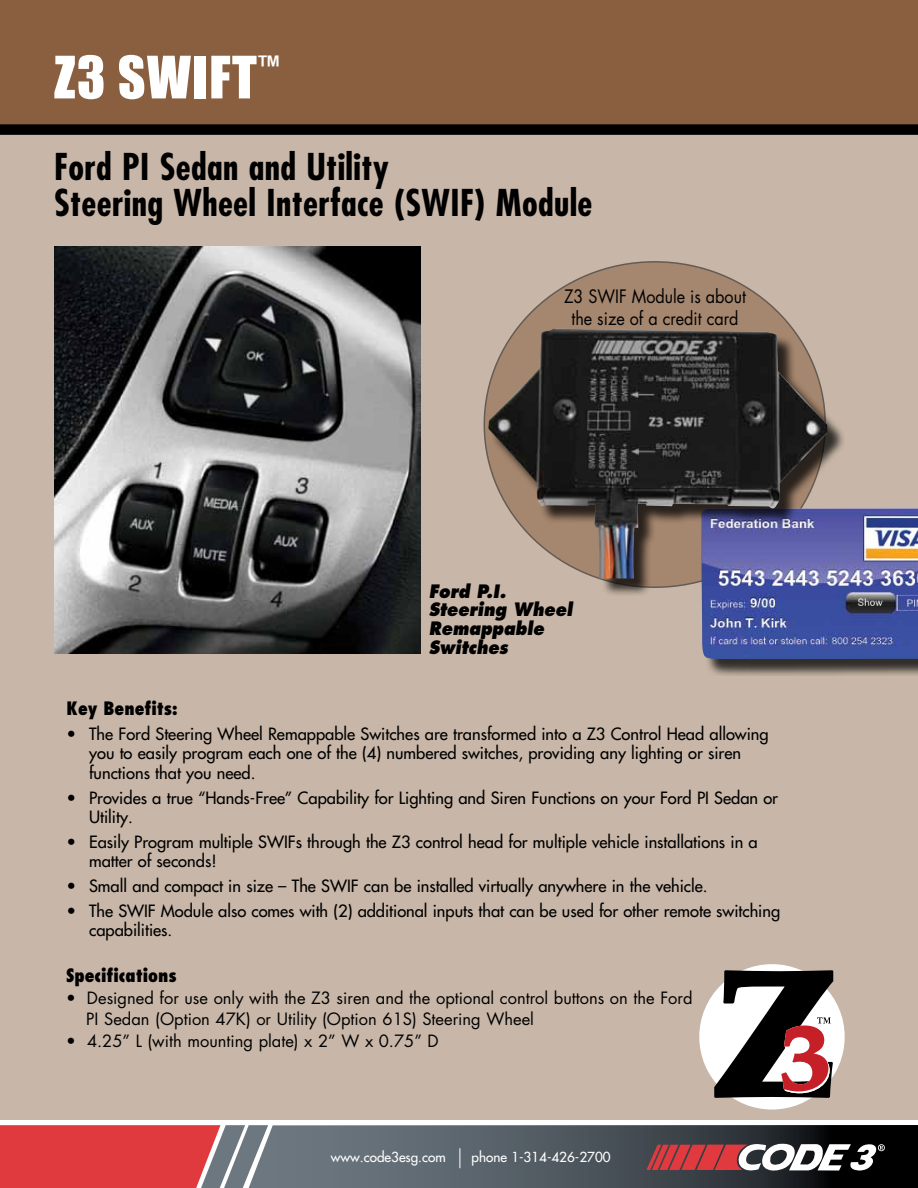
<style>
.page{position:relative;width:918px;height:1188px;background:#fff}
.page>*{position:absolute;margin:0;border:0;box-sizing:border-box;transform-origin:0 0}
.t1{font:54px "Impact";letter-spacing:.025em;color:#fff}
.t2{font:700 condensed 36px/36px "Futura LT";letter-spacing:.01em;color:#000}
.t3{font:18px/21.6px "Futura LT";color:#000;text-align:center;scale:.9 1}
.t4{font:italic 800 18px/18.8px "Futura LT";color:#000;scale:.9 1}
.t5{font:800 condensed 18px "Futura LT";color:#000}
.t6{font:16.5px/19.5px "Futura LT";color:#000}
.t7{font:16.5px/21px "Futura LT";color:#000}
.t8{font:13.5px "Futura LT";color:#fff}
.s1{font-style:inherit}
</style>
<div class="page">
<div style="left:0;top:0;width:918px;height:1143px;background:#c8b7a8"></div>
<div style="left:0;top:0;width:918px;height:131px;background:#8a5f40"></div>
<div style="left:0;top:1121px;width:918px;height:67px;background:#fff"></div>
<div style="left:0;top:124px;width:918px;height:11px;background:#000"></div>
<svg style="left:0;top:1125px;width:918px;height:63px;background:#795358"></svg>
<div style="left:484px;top:262px;width:341px;height:325px;background:#a5866e;border-radius:50%"></div>
<img style="left:54px;top:246px;width:366px;height:408px">
<div style="left:699px;top:964px;width:146px;height:146px;background:#fff;border-radius:50%"></div>
<svg style="left:714px;top:970px;width:119px;height:128px"></svg>
<div style="left:704px;top:510px;width:214px;height:165px;background:#000;opacity:.75"></div>
<img style="left:701px;top:508px;width:217px;height:152px">
<div style="left:491px;top:331px;width:355px;height:266px;background:#000;opacity:.75"></div>
<img style="left:488px;top:329px;width:340px;height:250px">
<h1 class="t1" style="left:54px;top:44px;width:227px">Z3 SWIFT<sup>™</sup></h1>
<h2 class="t2" style="left:54px;top:149px;width:540px">Ford PI Sedan and Utility<br>Steering Wheel Interface (SWIF) Module</h2>
<p class="t3" style="left:564px;top:286px;width:204px">Z3 SWIF Module is about the size of a credit card</p>
<p class="t4" style="left:429px;top:581px;width:161px">Ford P.I.<br>Steering Wheel<br>Remappable<br>Switches</p>
<p class="t5" style="left:67px;top:697px;width:113px">Key Benefits:</p>
<p class="t6" style="left:89px;top:724px;width:681px;text-indent:-23px"><span class="s1">•</span> The Ford Steering Wheel Remappable Switches are transformed into a Z3 Control Head allowing you to easily program each one of the (4) numbered switches, providing any lighting or siren functions that you need.</p>
<p class="t6" style="left:89px;top:788px;width:690px;text-indent:-23px"><span class="s1">•</span> Provides a true “Hands-Free” Capability for Lighting and Siren Functions on your Ford PI Sedan or<br>Utility.</p>
<p class="t6" style="left:89px;top:832px;width:670px;text-indent:-23px"><span class="s1">•</span> Easily Program multiple SWIFs through the Z3 control head for multiple vehicle installations in a matter of seconds!</p>
<p class="t6" style="left:67px;top:876px;width:643px"><span class="s1">•</span> Small and compact in size – The SWIF can be installed virtually anywhere in the vehicle.</p>
<p class="t6" style="left:89px;top:901px;width:693px;text-indent:-23px"><span class="s1">•</span> The SWIF Module also comes with (2) additional inputs that can be used for other remote switching capabilities.</p>
<p class="t5" style="left:66px;top:964px;width:112px">Specifications</p>
<p class="t7" style="left:86px;top:988px;width:608px;text-indent:-20px">• Designed for use only with the Z3 siren and the optional control buttons on the Ford<br>PI Sedan (Option 47K) or Utility (Option 61S) Steering Wheel</p>
<p class="t7" style="left:66px;top:1031px;width:374px">• 4.25” L (with mounting plate) x 2” W x 0.75” D</p>
<p class="t8" style="left:331px;top:1149px;width:116px">www.code3esg.com</p>
<p class="t8" style="left:472px;top:1149px;width:141px">phone 1-314-426-2700</p>
</div>
